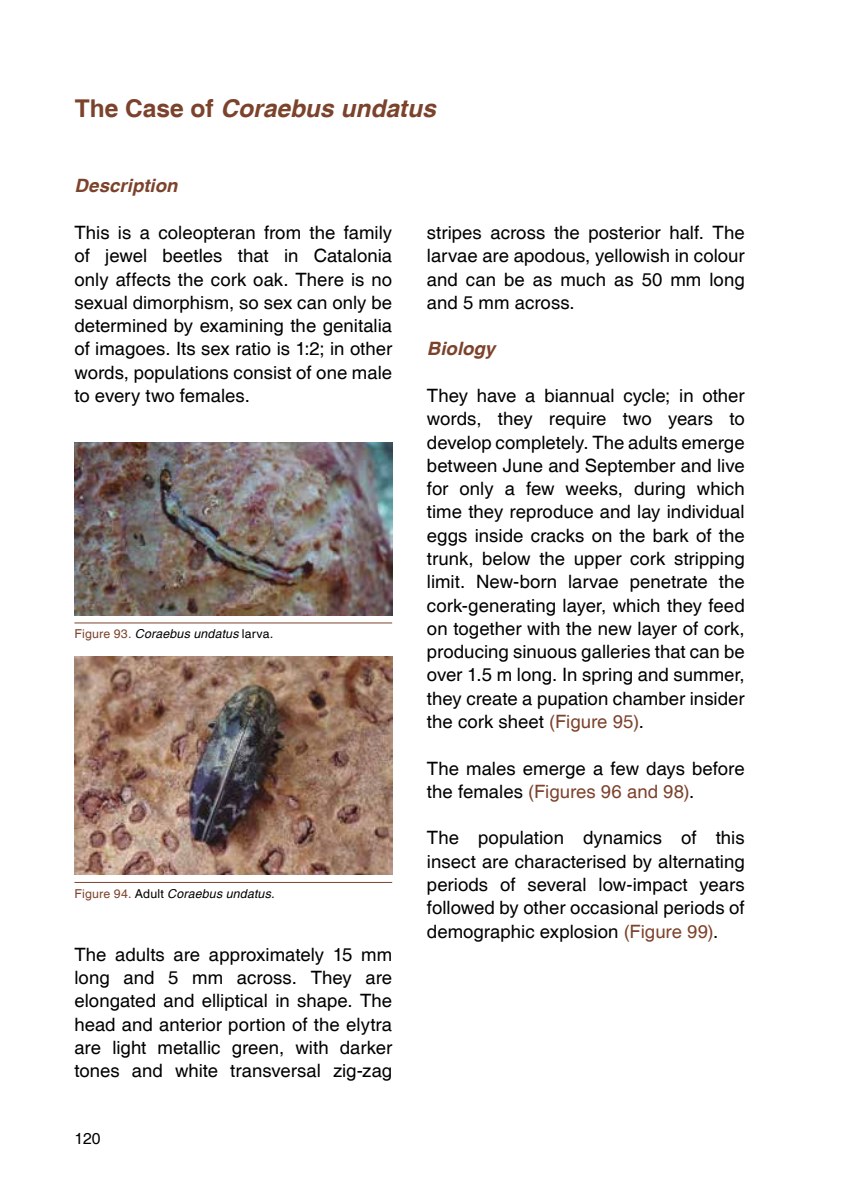
<style>
.page{position:relative;width:844px;height:1191px;background:#fff}
.page>*{position:absolute;margin:0;border:0;box-sizing:border-box;transform-origin:0 0}
.t1{font:italic 700 24.5px "Helvetica";color:#7c432c}
.t2{font:18.38px/23.3px "Helvetica";color:#000;text-align:justify}
.t3{font:italic 700 18.38px "Helvetica";letter-spacing:.005em;color:#7c432c}
.t4{font:15.75px "Helvetica";color:#000}
.t5{font:italic 12.25px "Helvetica";letter-spacing:.015em;color:#000}
.s1{font-style:normal}
.s2{font-style:normal;color:#7c432c}
.s3{color:#7c432c}
</style>
<div class="page">
<img style="left:74px;top:442px;width:318px;height:173px">
<hr style="left:74px;top:622px;width:318px;height:1px;background:#7c432c">
<img style="left:74px;top:656px;width:318px;height:218px">
<hr style="left:74px;top:882px;width:318px;height:1px;background:#7c432c">
<h1 class="t1" style="left:75px;top:93px;width:362px"><span class="s1">The Case of</span> Coraebus undatus</h1>
<p class="t3" style="left:74px;top:175px;width:105px">Description</p>
<p class="t2" style="left:74px;top:221px;width:319px">This is a coleopteran from the family of jewel beetles that in Catalonia only affects the cork oak. There is no sexual dimorphism, so sex can only be determined by examining the genitalia of imagoes. Its sex ratio is 1:2; in other words, populations consist of one male to every two females.</p>
<p class="t5" style="left:74px;top:627px;width:200px"><span class="s2">Figure 93.</span> Coraebus undatus <span class="s1">larva</span>.</p>
<p class="t5" style="left:74px;top:886px;width:201px"><span class="s2">Figure 94.</span> <span class="s1">Adult</span> Coraebus undatus.</p>
<p class="t2" style="left:74px;top:943px;width:319px">The adults are approximately 15 mm long and 5 mm across. They are elongated and elliptical in shape. The head and anterior portion of the elytra are light metallic green, with darker tones and white transversal zig-zag</p>
<p class="t4" style="left:74px;top:1129px;width:28px">120</p>
<p class="t2" style="left:427px;top:222px;width:319px">stripes across the posterior half. The larvae are apodous, yellowish in colour and can be as much as 50 mm long and 5 mm across.</p>
<p class="t3" style="left:427px;top:338px;width:70px">Biology</p>
<p class="t2" style="left:427px;top:384px;width:319px">They have a biannual cycle; in other words, they require two years to develop completely. The adults emerge between June and September and live for only a few weeks, during which time they reproduce and lay individual eggs inside cracks on the bark of the trunk, below the upper cork stripping limit. New-born larvae penetrate the cork-generating layer, which they feed on together with the new layer of cork, producing sinuous galleries that can be over 1.5 m long. In spring and summer, they create a pupation chamber insider the cork sheet <span class="s3">(Figure 95)</span>.</p>
<p class="t2" style="left:427px;top:757px;width:319px">The males emerge a few days before the females <span class="s3">(Figures 96 and 98)</span>.</p>
<p class="t2" style="left:427px;top:827px;width:319px">The population dynamics of this insect are characterised by alternating periods of several low-impact years followed by other occasional periods of demographic explosion <span class="s3">(Figure 99)</span>.</p>
</div>
